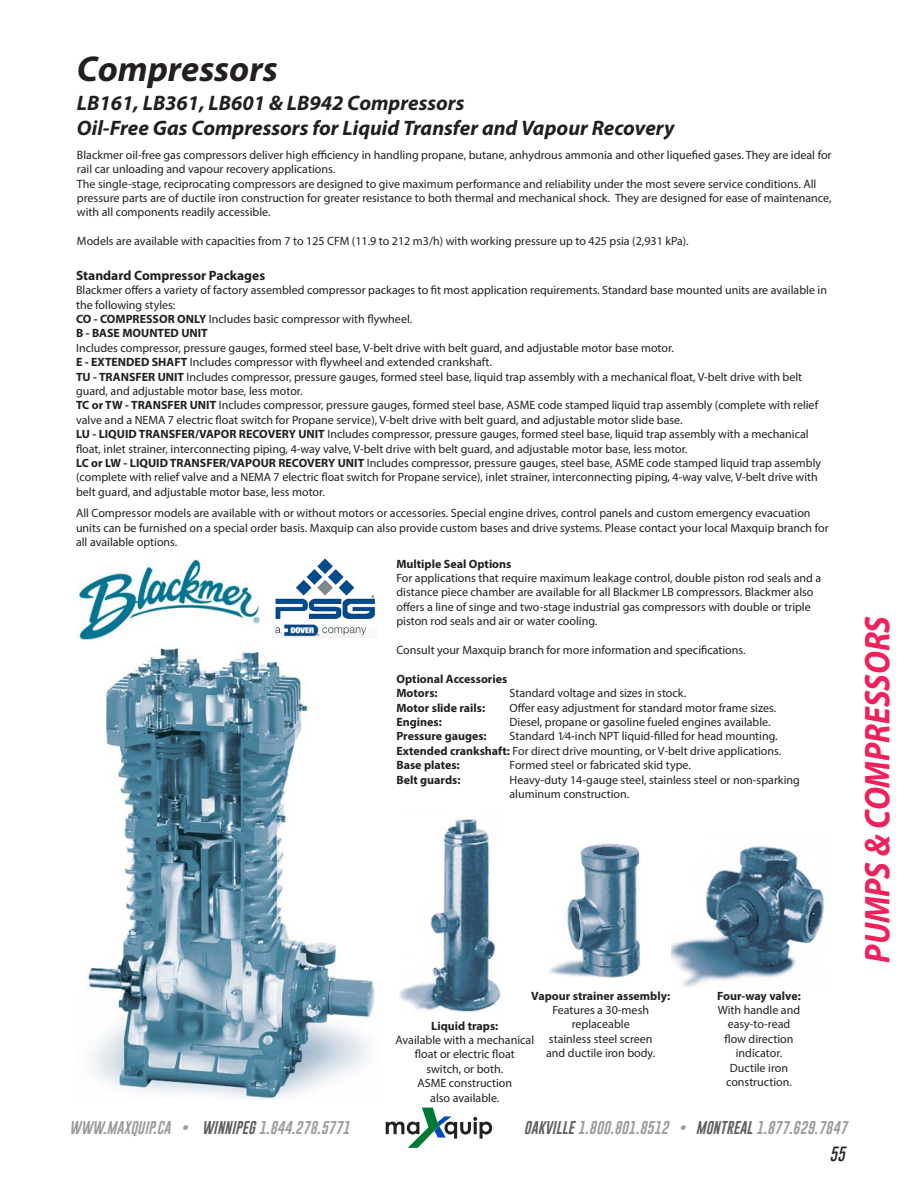
<style>
.page{position:relative;width:918px;height:1188px;background:#fff}
.page>*{position:absolute;margin:0;border:0;box-sizing:border-box;transform-origin:0 0}
.t1{font:italic 700 36px "Myriad Pro";color:#ee215c;scale:.9 1}
.t2{font:italic 700 36px "Myriad Pro";color:#231f20}
.t3{font:italic 700 21px "Myriad Pro";color:#231f20}
.t4{font:italic 100 15px "Gobold";color:#231f20}
.t5{font:italic 13.5px "Gobold";letter-spacing:.01em;color:#9b9ca0}
.t6{font:700 13.5px "Myriad Pro";color:#231f20}
.t7{font:12px/14.4px "Myriad Pro";color:#231f20}
.t8{font:700 12px "Myriad Pro";color:#231f20}
.s1{font-weight:700}
.s2{color:#5f5f62}
</style>
<div class="page">
<svg style="left:386px;top:1108px;width:106px;height:40px"></svg>
<img style="left:76px;top:559px;width:184px;height:82px">
<img style="left:87px;top:647px;width:288px;height:453px">
<img style="left:672px;top:846px;width:152px;height:141px">
<img style="left:275px;top:559px;width:100px;height:78px">
<img style="left:399px;top:819px;width:102px;height:193px">
<img style="left:549px;top:843px;width:91px;height:134px">
<p class="t2" style="left:77px;top:45px;width:202px">Compressors</p>
<p class="t3" style="left:77px;top:89px;width:389px">LB161, LB361, LB601 &amp; LB942 Compressors</p>
<p class="t3" style="left:77px;top:114px;width:599px">Oil-Free Gas Compressors for Liquid Transfer and Vapour Recovery</p>
<p class="t7" style="left:77px;top:147px;width:756px">Blackmer oil-free gas compressors deliver high efficiency in handling propane, butane, anhydrous ammonia and other liquefied gases. They are ideal for rail car unloading and vapour recovery applications.</p>
<p class="t7" style="left:77px;top:176px;width:741px">The single-stage, reciprocating compressors are designed to give maximum performance and reliability under the most severe service conditions. All</p>
<p class="t7" style="left:77px;top:191px;width:756px">pressure parts are of ductile iron construction for greater resistance to both thermal and mechanical shock. They are designed for ease of maintenance, with all components readily accessible.</p>
<p class="t7" style="left:77px;top:234px;width:613px">Models are available with capacities from 7 to 125 CFM (11.9 to 212 m3/h) with working pressure up to 425 psia (2,931 kPa).</p>
<p class="t6" style="left:76px;top:266px;width:191px">Standard Compressor Packages</p>
<p class="t7" style="left:76px;top:283px;width:752px">Blackmer offers a variety of factory assembled compressor packages to fit most application requirements. Standard base mounted units are available in the following styles:</p>
<p class="t7" style="left:76px;top:312px;width:338px"><span class="s1">CO - COMPRESSOR ONLY</span> Includes basic compressor with flywheel.</p>
<p class="t8" style="left:76px;top:326px;width:133px">B - BASE MOUNTED UNIT</p>
<p class="t7" style="left:76px;top:340px;width:599px">Includes compressor, pressure gauges, formed steel base, V-belt drive with belt guard, and adjustable motor base motor.</p>
<p class="t7" style="left:76px;top:355px;width:417px"><span class="s1">E - EXTENDED SHAFT</span> Includes compressor with flywheel and extended crankshaft.</p>
<p class="t7" style="left:76px;top:369px;width:728px"><span class="s1">TU - TRANSFER UNIT</span> Includes compressor, pressure gauges, formed steel base, liquid trap assembly with a mechanical float, V-belt drive with belt guard, and adjustable motor base, less motor.</p>
<p class="t7" style="left:76px;top:398px;width:744px"><span class="s1">TC or TW - TRANSFER UNIT</span> Includes compressor, pressure gauges, formed steel base, ASME code stamped liquid trap assembly (complete with relief valve and a NEMA 7 electric float switch for Propane service), V-belt drive with belt guard, and adjustable motor slide base.</p>
<p class="t7" style="left:76px;top:427px;width:734px"><span class="s1">LU - LIQUID TRANSFER/VAPOR RECOVERY UNIT</span> Includes compressor, pressure gauges, formed steel base, liquid trap assembly with a mechanical float, inlet strainer, interconnecting piping, 4-way valve, V-belt drive with belt guard, and adjustable motor base, less motor.</p>
<p class="t7" style="left:76px;top:456px;width:747px"><span class="s1">LC or LW - LIQUID TRANSFER/VAPOUR RECOVERY UNIT</span> Includes compressor, pressure gauges, steel base, ASME code stamped liquid trap assembly (complete with relief valve and a NEMA 7 electric float switch for Propane service), inlet strainer, interconnecting piping, 4-way valve, V-belt drive with belt guard, and adjustable motor base, less motor.</p>
<p class="t7" style="left:76px;top:506px;width:754px">All Compressor models are available with or without motors or accessories. Special engine drives, control panels and custom emergency evacuation units can be furnished on a special order basis. Maxquip can also provide custom bases and drive systems. Please contact your local Maxquip branch for all available options.</p>
<p class="t8" style="left:396px;top:556px;width:117px">Multiple Seal Options</p>
<p class="t7" style="left:396px;top:571px;width:426px">For applications that require maximum leakage control, double piston rod seals and a</p>
<p class="t7" style="left:396px;top:585px;width:419px">distance piece chamber are available for all Blackmer LB compressors. Blackmer also</p>
<p class="t7" style="left:396px;top:599px;width:416px">offers a line of singe and two-stage industrial gas compressors with double or triple piston rod seals and air or water cooling.</p>
<p class="t7" style="left:396px;top:643px;width:351px">Consult your Maxquip branch for more information and specifications.</p>
<p class="t8" style="left:396px;top:671px;width:112px">Optional Accessories</p>
<p class="t8" style="left:396px;top:685px;width:43px">Motors:</p>
<p class="t7" style="left:510px;top:686px;width:178px">Standard voltage and sizes in stock.</p>
<p class="t8" style="left:396px;top:700px;width:90px">Motor slide rails:</p>
<p class="t7" style="left:510px;top:700px;width:268px">Offer easy adjustment for standard motor frame sizes.</p>
<p class="t8" style="left:396px;top:714px;width:47px">Engines:</p>
<p class="t7" style="left:510px;top:715px;width:263px">Diesel, propane or gasoline fueled engines available.</p>
<p class="t8" style="left:396px;top:729px;width:92px">Pressure gauges:</p>
<p class="t7" style="left:510px;top:729px;width:270px">Standard 1⁄4-inch NPT liquid-filled for head mounting.</p>
<p class="t7" style="left:396px;top:743px;width:386px"><span class="s1">Extended crankshaft:</span> For direct drive mounting, or V-belt drive applications.</p>
<p class="t8" style="left:396px;top:757px;width:65px">Base plates:</p>
<p class="t7" style="left:510px;top:758px;width:183px">Formed steel or fabricated skid type.</p>
<p class="t8" style="left:396px;top:772px;width:66px">Belt guards:</p>
<p class="t7" style="left:510px;top:772px;width:292px">Heavy-duty 14-gauge steel, stainless steel or non-sparking</p>
<p class="t7" style="left:510px;top:787px;width:121px">aluminum construction.</p>
<p class="t8" style="left:531px;top:988px;width:140px">Vapour strainer assembly:</p>
<p class="t7" style="left:552px;top:1003px;width:98px">Features a 30-mesh</p>
<p class="t7" style="left:572px;top:1017px;width:60px">replaceable</p>
<p class="t7" style="left:549px;top:1031px;width:105px">stainless steel screen</p>
<p class="t7" style="left:546px;top:1046px;width:111px">and ductile iron body.</p>
<p class="t8" style="left:431px;top:1018px;width:69px">Liquid traps:</p>
<p class="t7" style="left:396px;top:1033px;width:140px">Available with a mechanical</p>
<p class="t7" style="left:415px;top:1047px;width:101px">float or electric float</p>
<p class="t7" style="left:426px;top:1061px;width:78px">switch, or both.</p>
<p class="t7" style="left:417px;top:1076px;width:96px">ASME construction</p>
<p class="t7" style="left:430px;top:1090px;width:71px">also available.</p>
<p class="t8" style="left:717px;top:988px;width:85px">Four-way valve:</p>
<p class="t7" style="left:718px;top:1003px;width:84px">With handle and</p>
<p class="t7" style="left:728px;top:1017px;width:64px">easy-to-read</p>
<p class="t7" style="left:724px;top:1031px;width:71px">flow direction</p>
<p class="t7" style="left:736px;top:1046px;width:48px">indicator.</p>
<p class="t7" style="left:730px;top:1060px;width:60px">Ductile iron</p>
<p class="t7" style="left:726px;top:1075px;width:67px">construction.</p>
<p class="t5" style="left:69px;top:1119px;width:282px">WWW.MAXQUIP.CA • <span class="s2">WINNIPEG</span> 1.844.278.5771</p>
<p class="t5" style="left:524px;top:1119px;width:325px"><span class="s2">OAKVILLE</span> 1.800.801.8512 • <span class="s2">MONTREAL</span> 1.877.629.7847</p>
<p class="t4" style="left:830px;top:1144px;width:17px">55</p>
<h1 class="t1" style="left:854px;top:963px;width:387px;rotate:-90deg">PUMPS &amp; COMPRESSORS</h1>
</div>
